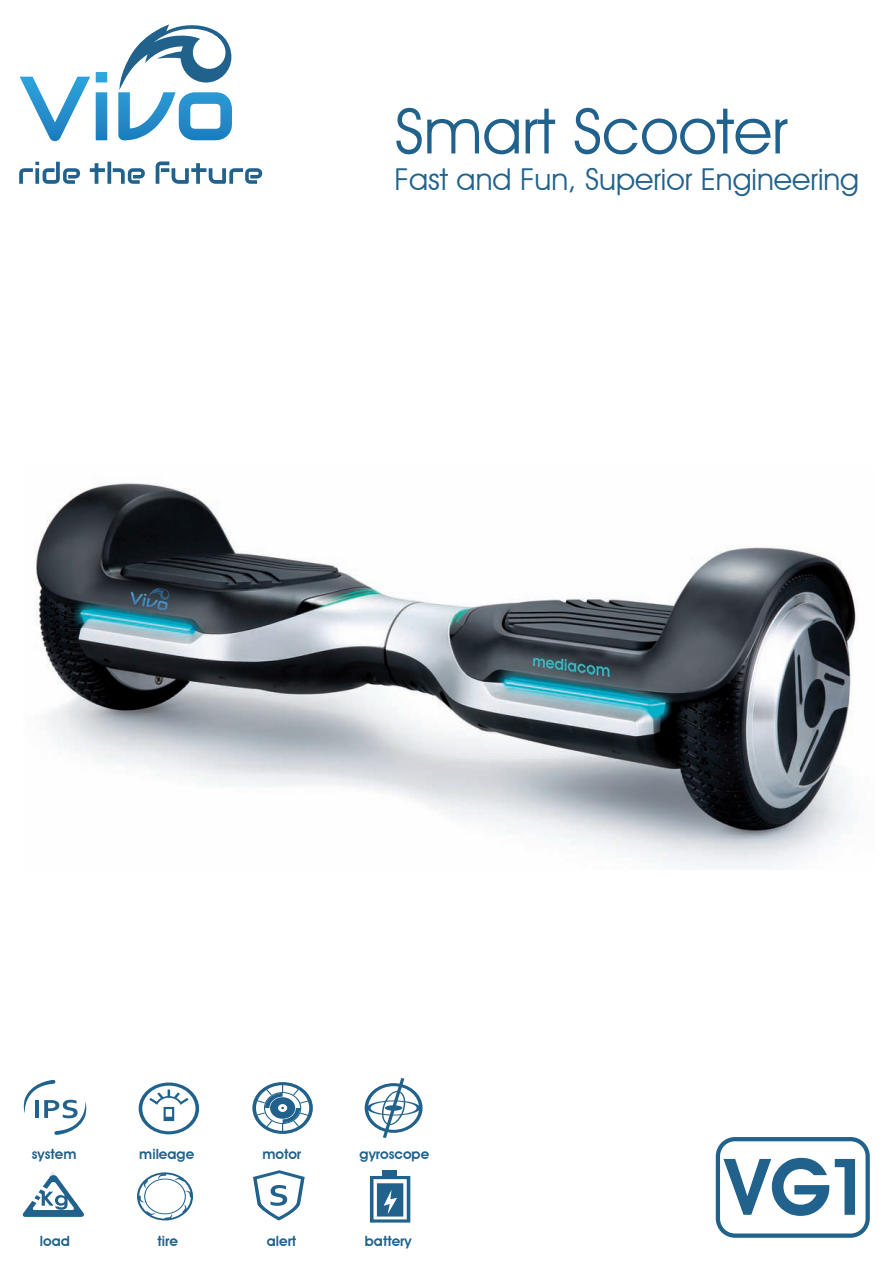
<style>
.page{position:relative;width:893px;height:1263px;background:#fff}
.page>*{position:absolute;margin:0;border:0;box-sizing:border-box;transform-origin:0 0}
.t1{font:600 78.6px "Avant Garde IT Cby BT";color:#21628d}
.t2{font:63px "Avant Garde IT Cby BT";color:#21628d}
.t3{font:30.15px "Avant Garde IT Cby BT";color:#21628d}
.t4{font:600 14.1px "Avant Garde IT Cby BT";color:#21628d}
</style>
<div class="page">
<svg style="left:20px;top:77px;width:70px;height:64px"></svg>
<svg style="left:96px;top:72px;width:11px;height:68px"></svg>
<svg style="left:118px;top:24px;width:114px;height:116px"></svg>
<svg style="left:19px;top:162px;width:61px;height:22px"></svg>
<svg style="left:90px;top:162px;width:55px;height:22px"></svg>
<svg style="left:156px;top:161px;width:106px;height:23px"></svg>
<svg style="left:23px;top:1080px;width:64px;height:55px"></svg>
<svg style="left:139px;top:1082px;width:60px;height:52px"></svg>
<svg style="left:252px;top:1082px;width:61px;height:52px"></svg>
<svg style="left:365px;top:1078px;width:58px;height:60px"></svg>
<svg style="left:22px;top:1172px;width:62px;height:45px"></svg>
<svg style="left:137px;top:1172px;width:56px;height:48px"></svg>
<svg style="left:253px;top:1170px;width:52px;height:50px"></svg>
<div style="left:382px;top:1170px;width:15px;height:5px;background:#21628d"></div>
<svg style="left:370px;top:1176px;width:40px;height:46px"></svg>
<img style="left:35px;top:482px;width:823px;height:387px">
<svg style="left:715px;top:1137px;width:155px;height:101px"></svg>
<h2 class="t2" style="left:395px;top:93px;width:395px">Smart Scooter</h2>
<h3 class="t3" style="left:395px;top:161px;width:466px">Fast and Fun, Superior Engineering</h3>
<p class="t4" style="left:32px;top:1146px;width:46px">system</p>
<p class="t4" style="left:139px;top:1146px;width:56px">mileage</p>
<p class="t4" style="left:262px;top:1146px;width:40px">motor</p>
<p class="t4" style="left:360px;top:1146px;width:71px">gyroscope</p>
<p class="t4" style="left:40px;top:1233px;width:32px">load</p>
<p class="t4" style="left:157px;top:1233px;width:22px">tire</p>
<p class="t4" style="left:267px;top:1233px;width:31px">alert</p>
<p class="t4" style="left:365px;top:1233px;width:48px">battery</p>
<h1 class="t1" style="left:725px;top:1140px;width:147px">VG1</h1>
</div>
